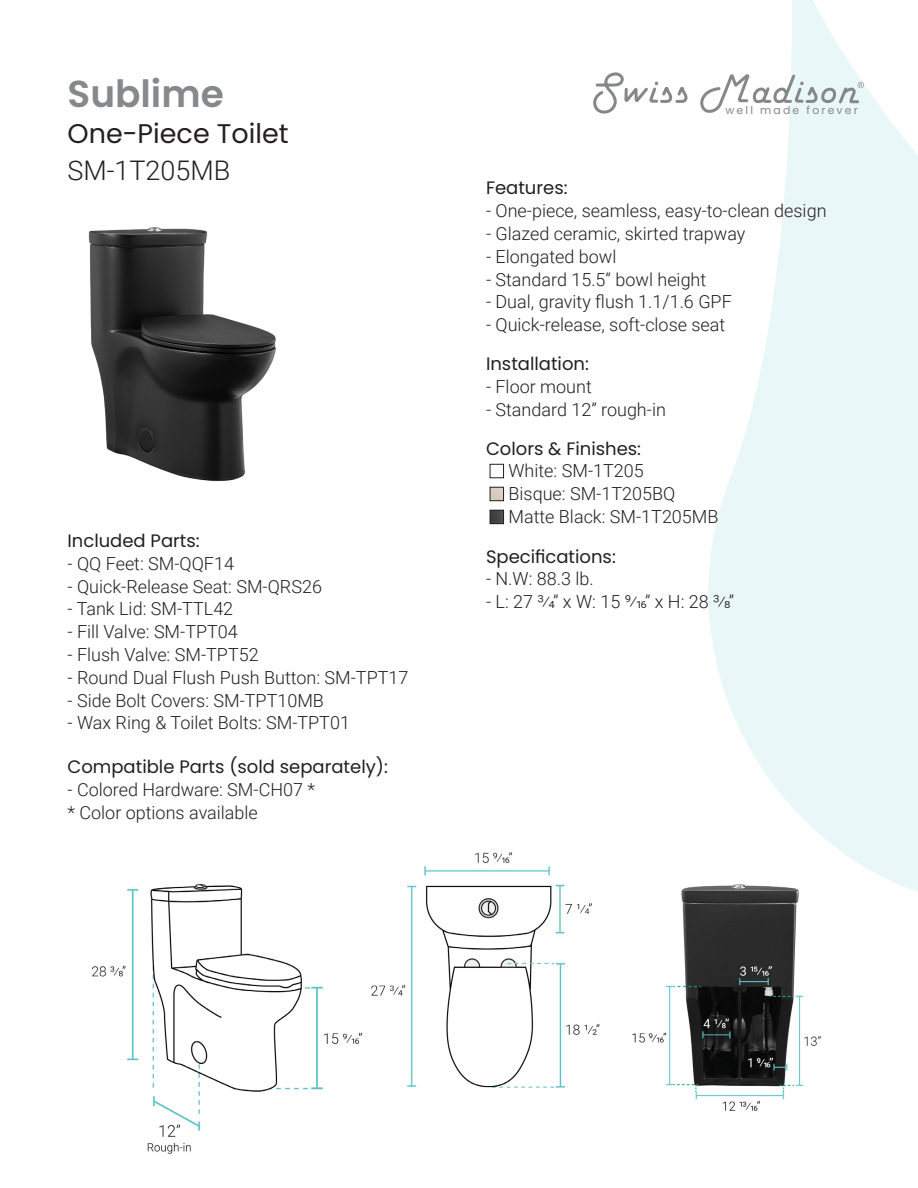
<style>
.page{position:relative;width:918px;height:1188px;background:#fff}
.page>*{position:absolute;margin:0;border:0;box-sizing:border-box;transform-origin:0 0}
.t1{font:600 37.5px "Poppins";color:#85898c}
.t2{font:27px "Poppins";color:#231f20}
.t3{font:300 27px "Roboto";color:#231f20}
.t4{font:300 18px "Roboto";color:#231f20}
.t5{font:18px "Poppins";color:#231f20}
.t6{font:10.8px "Poppins";letter-spacing:.2em;color:#85878a}
</style>
<div class="page">
<img style="left:88px;top:227px;width:188px;height:255px">
<img style="left:632px;top:944px;width:189px;height:167px">
<svg style="left:681px;top:0;width:237px;height:944px;fill:#eaf7f8"></svg>
<img style="left:92px;top:852px;width:508px;height:302px">
<div style="left:490px;top:464px;width:14px;height:14px;border:1px solid #231f20"></div>
<div style="left:490px;top:487px;width:14px;height:14px;border:1px solid #231f20"></div>
<img style="left:492px;top:512px;width:10px;height:10px">
<div style="left:490px;top:510px;width:14px;height:14px;border:1px solid #231f20"></div>
<svg style="left:593px;top:72px;width:96px;height:48px"></svg>
<svg style="left:699px;top:72px;width:165px;height:43px"></svg>
<p class="t1" style="left:68px;top:72px;width:158px">Sublime</p>
<p class="t2" style="left:68px;top:118px;width:223px">One-Piece Toilet</p>
<p class="t3" style="left:68px;top:152px;width:164px">SM-1T205MB</p>
<p class="t5" style="left:68px;top:530px;width:134px">Included Parts:</p>
<p class="t4" style="left:68px;top:551px;width:168px">- QQ Feet: SM-QQF14</p>
<p class="t4" style="left:68px;top:574px;width:256px">- Quick-Release Seat: SM-QRS26</p>
<p class="t4" style="left:68px;top:596px;width:167px">- Tank Lid: SM-TTL42</p>
<p class="t4" style="left:68px;top:619px;width:172px">- Fill Valve: SM-TPT04</p>
<p class="t4" style="left:68px;top:642px;width:193px">- Flush Valve: SM-TPT52</p>
<p class="t4" style="left:68px;top:665px;width:342px">- Round Dual Flush Push Button: SM-TPT17</p>
<p class="t4" style="left:68px;top:688px;width:258px">- Side Bolt Covers: SM-TPT10MB</p>
<p class="t4" style="left:68px;top:710px;width:284px">- Wax Ring &amp; Toilet Bolts: SM-TPT01</p>
<p class="t5" style="left:68px;top:756px;width:322px">Compatible Parts (sold separately):</p>
<p class="t4" style="left:68px;top:777px;width:249px">- Colored Hardware: SM-CH07 *</p>
<p class="t4" style="left:68px;top:800px;width:192px">* Color options available</p>
<p class="t6" style="left:726px;top:104px;width:134px">well made forever</p>
<p class="t5" style="left:486px;top:178px;width:83px">Features:</p>
<p class="t4" style="left:486px;top:198px;width:342px">- One-piece, seamless, easy-to-clean design</p>
<p class="t4" style="left:486px;top:221px;width:261px">- Glazed ceramic, skirted trapway</p>
<p class="t4" style="left:486px;top:244px;width:132px">- Elongated bowl</p>
<p class="t4" style="left:486px;top:267px;width:222px">- Standard 15.5” bowl height</p>
<p class="t4" style="left:486px;top:289px;width:247px">- Dual, gravity flush 1.1/1.6 GPF</p>
<p class="t4" style="left:486px;top:312px;width:241px">- Quick-release, soft-close seat</p>
<p class="t5" style="left:486px;top:354px;width:104px">Installation:</p>
<p class="t4" style="left:486px;top:374px;width:107px">- Floor mount</p>
<p class="t4" style="left:486px;top:397px;width:181px">- Standard 12” rough-in</p>
<p class="t5" style="left:486px;top:438px;width:157px">Colors &amp; Finishes:</p>
<p class="t4" style="left:508px;top:458px;width:137px">White: SM-1T205</p>
<p class="t4" style="left:508px;top:481px;width:168px">Bisque: SM-1T205BQ</p>
<p class="t4" style="left:508px;top:504px;width:212px">Matte Black: SM-1T205MB</p>
<p class="t5" style="left:486px;top:546px;width:131px">Specifications:</p>
<p class="t4" style="left:486px;top:566px;width:109px">- N.W: 88.3 lb.</p>
<p class="t4" style="left:486px;top:589px;width:250px">- L: 27 3/4” x W: 15 9/16” x H: 28 3/8”</p>
</div>
